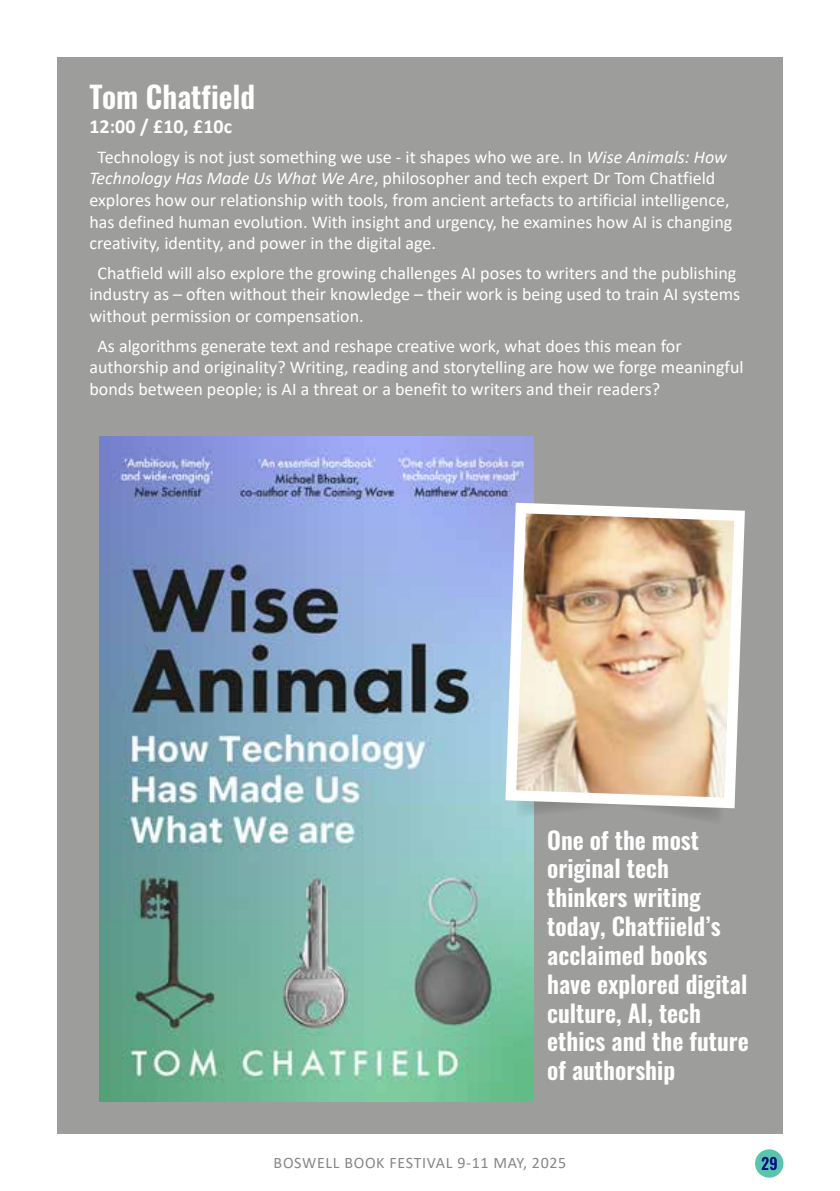
<style>
.page{position:relative;width:840px;height:1191px;background:#fff}
.page>*{position:absolute;margin:0;border:0;box-sizing:border-box;transform-origin:0 0}
.t1{font:600 30px "Oswald";color:#fff}
.t2{font:600 24px/28.8px "Oswald";color:#fff}
.t3{font:700 20px "Calibri";color:#fff}
.t4{font:18px/21.6px "Calibri";color:#fff}
.t5{font:16px "Calibri";letter-spacing:.04em;color:#878787}
.s1{font-style:italic}
</style>
<div class="page">
<div style="left:57px;top:58px;width:726px;height:1075px;background:#9d9d9c"></div>
<div style="left:754px;top:1149px;width:29px;height:28px;background:#59c5af;border-radius:50%"></div>
<svg style="left:761px;top:1156px;width:15px;height:14px"></svg>
<img style="left:99px;top:436px;width:434px;height:665px">
<svg style="left:515px;top:813px;width:203px;height:13px"></svg>
<img style="left:499px;top:497px;width:246px;height:316px">
<p class="t1" style="left:89px;top:81px;width:167px">Tom Chatfield</p>
<p class="t3" style="left:89px;top:112px;width:144px">12:00 / £10, £10c</p>
<p class="t4" style="left:89px;top:145px;width:644px;text-indent:8px">Technology is not just something we use - it shapes who we are. In <span class="s1">Wise Animals: How Technology Has Made Us What We Are</span>, philosopher and tech expert Dr Tom Chatfield explores how our relationship with tools, from ancient artefacts to artificial intelligence, has defined human evolution. With insight and urgency, he examines how AI is changing creativity, identity, and power in the digital age.</p>
<p class="t4" style="left:89px;top:261px;width:652px;text-indent:8px">Chatfield will also explore the growing challenges AI poses to writers and the publishing industry as – often without their knowledge – their work is being used to train AI systems without permission or compensation.</p>
<p class="t4" style="left:89px;top:334px;width:655px;text-indent:8px">As algorithms generate text and reshape creative work, what does this mean for authorship and originality? Writing, reading and storytelling are how we forge meaningful bonds between people; is AI a threat or a benefit to writers and their readers?</p>
<p class="t2" style="left:547px;top:827px;width:203px">One of the most original tech thinkers writing today, Chatfiield’s acclaimed books have explored digital culture, AI, tech ethics and the future of authorship</p>
<p class="t5" style="left:273px;top:1151px;width:294px">BOSWELL BOOK FESTIVAL 9-11 MAY, 2025</p>
</div>
